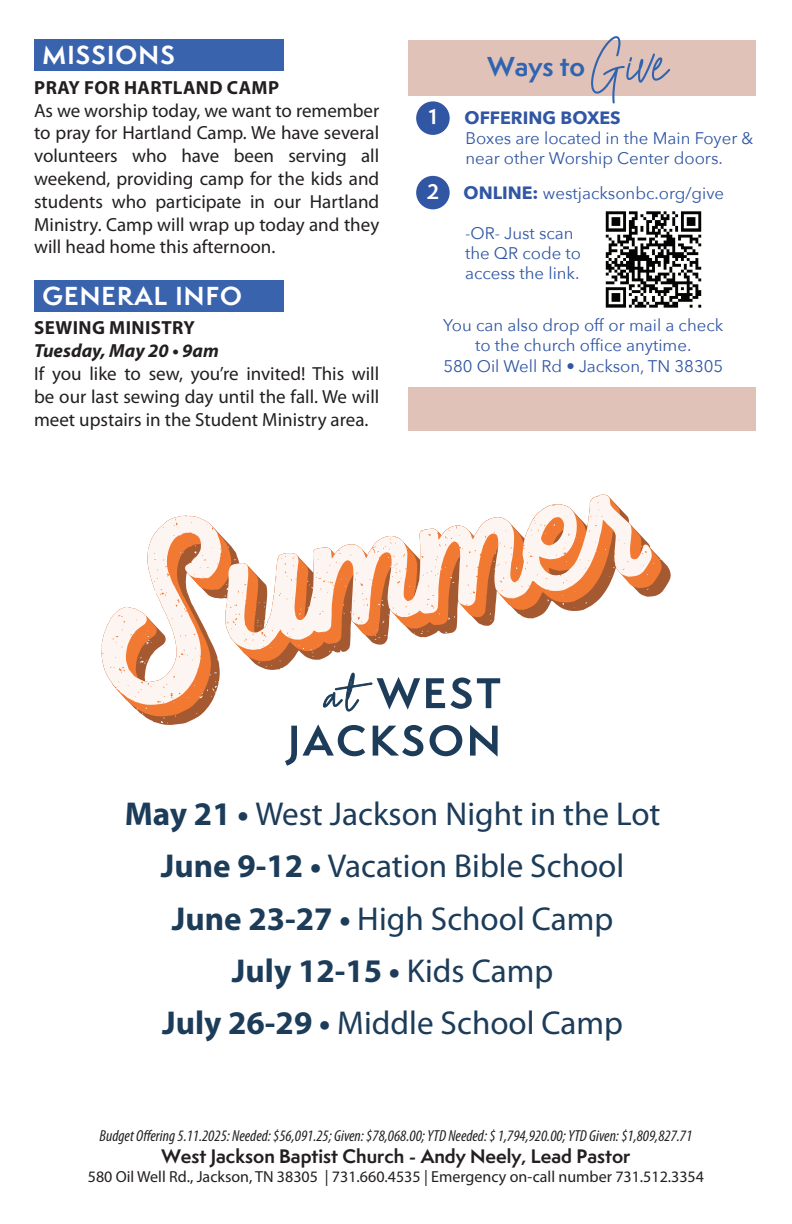
<style>
.page{position:relative;width:792px;height:1224px;background:#fff}
.page>*{position:absolute;margin:0;border:0;box-sizing:border-box;transform-origin:0 0}
.t1{font:67.8px "Hesterica";color:#3064b0}
.t2{font:33.2px/52.4px "Myriad Pro";color:#1c3c59;text-align:center}
.t3{font:700 25.2px "Semplicita Pro";color:#3064b0}
.t4{font:700 24px "Semplicita Pro";letter-spacing:.05em;color:#fff}
.t5{font:700 19.8px "Semplicita Pro";color:#fff}
.t6{font:19px/22.8px "Myriad Pro";color:#231f20;text-align:justify}
.t7{font:700 19px "Myriad Pro";letter-spacing:.02em;color:#231f20}
.t8{font:italic 700 19px "Myriad Pro";color:#231f20}
.t9{font:700 18px "Semplicita Pro";color:#231f20}
.t10{font:700 17.8px "Avenir Next";color:#3156a4}
.t11{font:16.8px/20.2px "Avenir Next";color:#3156a4}
.t12{font:italic condensed 16px "Myriad Pro";color:#231f20}
.t13{font:16px "Myriad Pro";color:#231f20}
.s1{font-weight:700;font-size:17.8px}
.s2{font-weight:700}
</style>
<div class="page">
<div style="left:408px;top:40px;width:348px;height:55px;background:#e0c2b8"></div>
<div style="left:416px;top:101px;width:34px;height:34px;background:#3156a4;border-radius:50%"></div>
<div style="left:416px;top:176px;width:34px;height:33px;background:#3156a4;border-radius:50%"></div>
<div style="left:408px;top:387px;width:348px;height:44px;background:#e0c2b8"></div>
<img style="left:605px;top:211px;width:97px;height:97px">
<div style="left:34px;top:39px;width:250px;height:32px;background:#3a63ae"></div>
<div style="left:34px;top:280px;width:250px;height:32px;background:#3a63ae"></div>
<svg style="left:144px;top:560px;width:527px;height:165px"></svg>
<svg style="left:131px;top:550px;width:531px;height:166px"></svg>
<svg style="left:101px;top:494px;width:551px;height:211px"></svg>
<svg style="left:426px;top:678px;width:74px;height:31px"></svg>
<svg style="left:285px;top:726px;width:12px;height:40px"></svg>
<svg style="left:303px;top:724px;width:62px;height:32px"></svg>
<svg style="left:373px;top:725px;width:50px;height:31px"></svg>
<svg style="left:430px;top:725px;width:32px;height:31px"></svg>
<svg style="left:470px;top:725px;width:28px;height:32px"></svg>
<svg style="left:323px;top:673px;width:97px;height:38px"></svg>
<p class="t4" style="left:42px;top:37px;width:134px">MISSIONS</p>
<p class="t7" style="left:34px;top:75px;width:246px">PRAY FOR HARTLAND CAMP</p>
<p class="t6" style="left:34px;top:98px;width:347px">As we worship today, we want to remember to pray for Hartland Camp. We have several volunteers who have been serving all weekend, providing camp for the kids and students who participate in our Hartland Ministry. Camp will wrap up today and they will head home this afternoon.</p>
<p class="t4" style="left:42px;top:278px;width:201px">GENERAL INFO</p>
<p class="t7" style="left:34px;top:316px;width:162px">SEWING MINISTRY</p>
<p class="t8" style="left:34px;top:338px;width:186px">Tuesday, May 20 • 9am</p>
<p class="t6" style="left:34px;top:362px;width:347px">If you like to sew, you’re invited! This will be our last sewing day until the fall. We will meet upstairs in the Student Ministry area.</p>
<p class="t5" style="left:429px;top:102px;width:10px">1</p>
<p class="t5" style="left:427px;top:177px;width:14px">2</p>
<h1 class="t1" style="left:594px;top:9px;width:76px">Give</h1>
<h3 class="t3" style="left:488px;top:48px;width:99px">Ways to</h3>
<p class="t10" style="left:465px;top:102px;width:158px">OFFERING BOXES</p>
<p class="t11" style="left:465px;top:128px;width:289px">Boxes are located in the Main Foyer &amp; near other Worship Center doors.</p>
<p class="t11" style="left:464px;top:182px;width:262px"><span class="s1">ONLINE:</span> westjacksonbc.org/give</p>
<p class="t11" style="left:465px;top:222px;width:118px">-OR- Just scan the QR code to access the link.</p>
<p class="t11" style="left:443px;top:315px;width:282px;text-align:center">You can also drop off or mail a check to the church office anytime.<br>580 Oil Well Rd • Jackson, TN 38305</p>
<h2 class="t2" style="left:125px;top:787px;width:537px"><span class="s2">May 21 •</span> West Jackson Night in the Lot<br><span class="s2">June 9-12 •</span> Vacation Bible School<br><span class="s2">June 23-27 •</span> High School Camp<br><span class="s2">July 12-15 •</span> Kids Camp<br><span class="s2">July 26-29 •</span> Middle School Camp</h2>
<p class="t12" style="left:100px;top:1126px;width:594px">Budget Offering 5.11.2025: Needed: $56,091.25; Given: $78,068.00; YTD Needed: $ 1,794,920.00; YTD Given: $1,809,827.71</p>
<p class="t9" style="left:161px;top:1143px;width:471px">West Jackson Baptist Church - Andy Neely, Lead Pastor</p>
<p class="t13" style="left:88px;top:1167px;width:618px">580 Oil Well Rd., Jackson, TN 38305 | 731.660.4535 | Emergency on-call number 731.512.3354</p>
</div>
